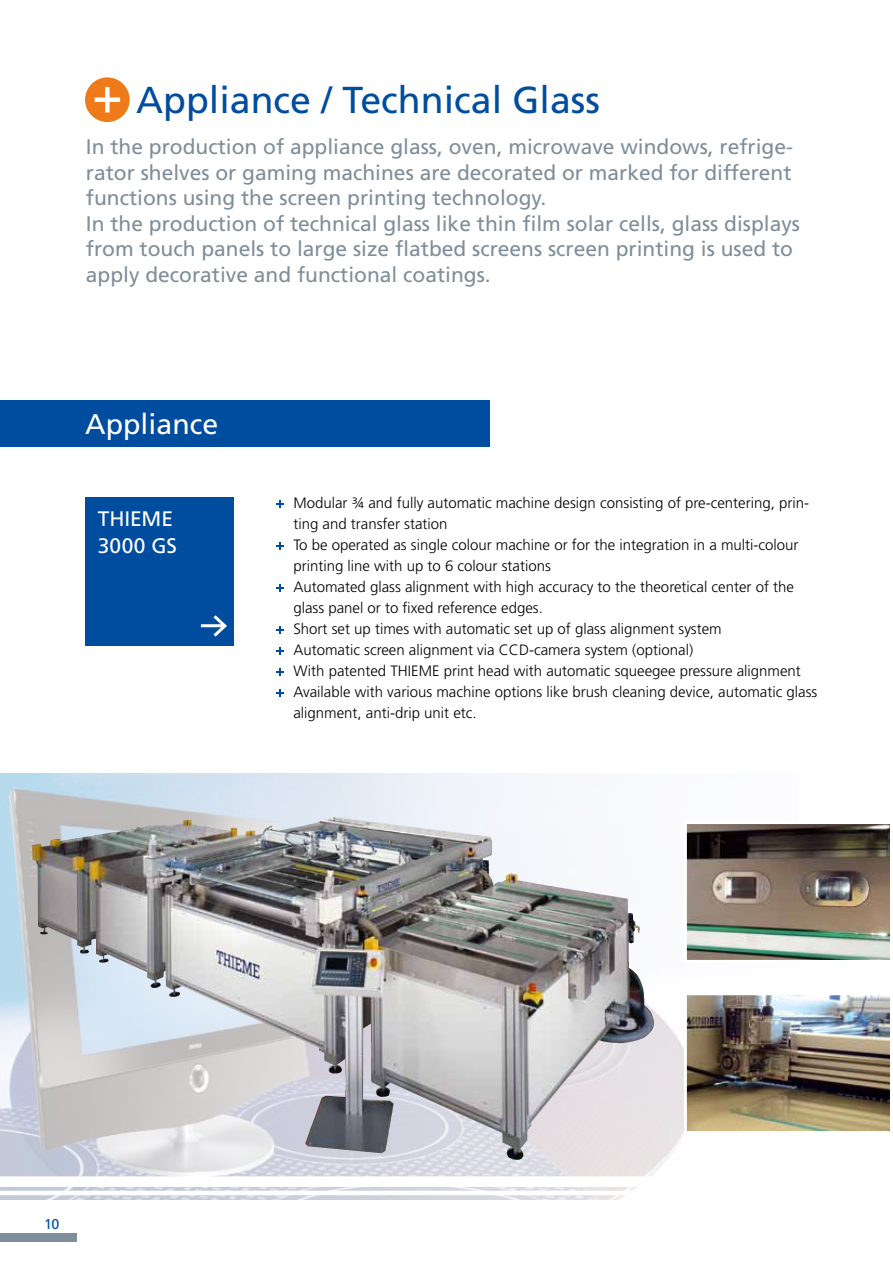
<style>
.page{position:relative;width:893px;height:1263px;background:#fff}
.page>*{position:absolute;margin:0;border:0;box-sizing:border-box;transform-origin:0 0}
.t1{font:37.5px "Frutiger LT Std";color:#004d9f}
.t2{font:28.5px "Frutiger LT Std";color:#fff}
.t3{font:21px/25.5px "Frutiger LT Std";color:#7f8e9a}
.t4{font:21px/27px "Frutiger LT Std";letter-spacing:-.005em;color:#fff}
.t5{font:300 15px/21px "Frutiger LT Std";color:#000}
.t6{font:14.25px "Frutiger LT Std";color:#004d9f}
</style>
<div class="page">
<div style="left:0;top:1233px;width:77px;height:9px;background:#7f8e9a"></div>
<img style="left:0;top:774px;width:684px;height:425px">
<div style="left:85px;top:77px;width:45px;height:45px;background:#ee7a19;border-radius:50%"></div>
<div style="left:105px;top:87px;width:5px;height:25px;background:#fff"></div>
<div style="left:95px;top:97px;width:25px;height:5px;background:#fff"></div>
<img style="left:32px;top:817px;width:302px;height:46px">
<div style="left:85px;top:497px;width:149px;height:149px;background:#004d9f"></div>
<hr style="left:201px;top:624px;width:23px;height:3px;background:#fff">
<svg style="left:210px;top:615px;width:17px;height:22px"></svg>
<img style="left:688px;top:825px;width:201px;height:134px">
<div style="left:684px;top:821px;width:209px;height:142px;border:3px solid #fff"></div>
<img style="left:688px;top:996px;width:201px;height:134px">
<div style="left:684px;top:992px;width:209px;height:142px;border:3px solid #fff"></div>
<div style="left:0;top:400px;width:489px;height:47px;background:#004d9f"></div>
<hr style="left:0;top:1191px;width:893px;height:4px;background:#fff">
<div style="left:0;top:1176px;width:893px;height:11px;background:#fff"></div>
<svg style="left:276px;top:500px;width:8px;height:7px"></svg>
<svg style="left:276px;top:542px;width:8px;height:7px"></svg>
<svg style="left:276px;top:584px;width:8px;height:7px"></svg>
<svg style="left:276px;top:626px;width:8px;height:7px"></svg>
<svg style="left:276px;top:647px;width:8px;height:8px"></svg>
<svg style="left:276px;top:668px;width:8px;height:8px"></svg>
<svg style="left:276px;top:689px;width:8px;height:8px"></svg>
<h1 class="t1" style="left:136px;top:78px;width:465px">Appliance / Technical Glass</h1>
<p class="t3" style="left:86px;top:134px;width:716px">In the production of appliance glass, oven, microwave windows, refrige&shy;rator shelves or gaming machines are decorated or marked for different functions using the screen printing technology.<br>In the production of technical glass like thin film solar cells, glass displays from touch panels to large size flatbed screens screen printing is used to apply decorative and functional coatings.</p>
<h2 class="t2" style="left:85px;top:407px;width:135px">Appliance</h2>
<h3 class="t4" style="left:98px;top:505px;width:81px">THIEME<br>3000 GS</h3>
<p class="t5" style="left:293px;top:493px;width:525px">Modular ¾ and fully automatic machine design consisting of pre-centering, prin&shy;ting and transfer station<br>To be operated as single colour machine or for the integration in a multi-colour printing line with up to 6 colour stations<br>Automated glass alignment with high accuracy to the theoretical center of the glass panel or to fixed reference edges.<br>Short set up times with automatic set up of glass alignment system<br>Automatic screen alignment via CCD-camera system (optional)<br>With patented THIEME print head with automatic squeegee pressure alignment Available with various machine options like brush cleaning device, automatic glass alignment, anti-drip unit etc.</p>
<p class="t6" style="left:44px;top:1215px;width:17px">10</p>
</div>
